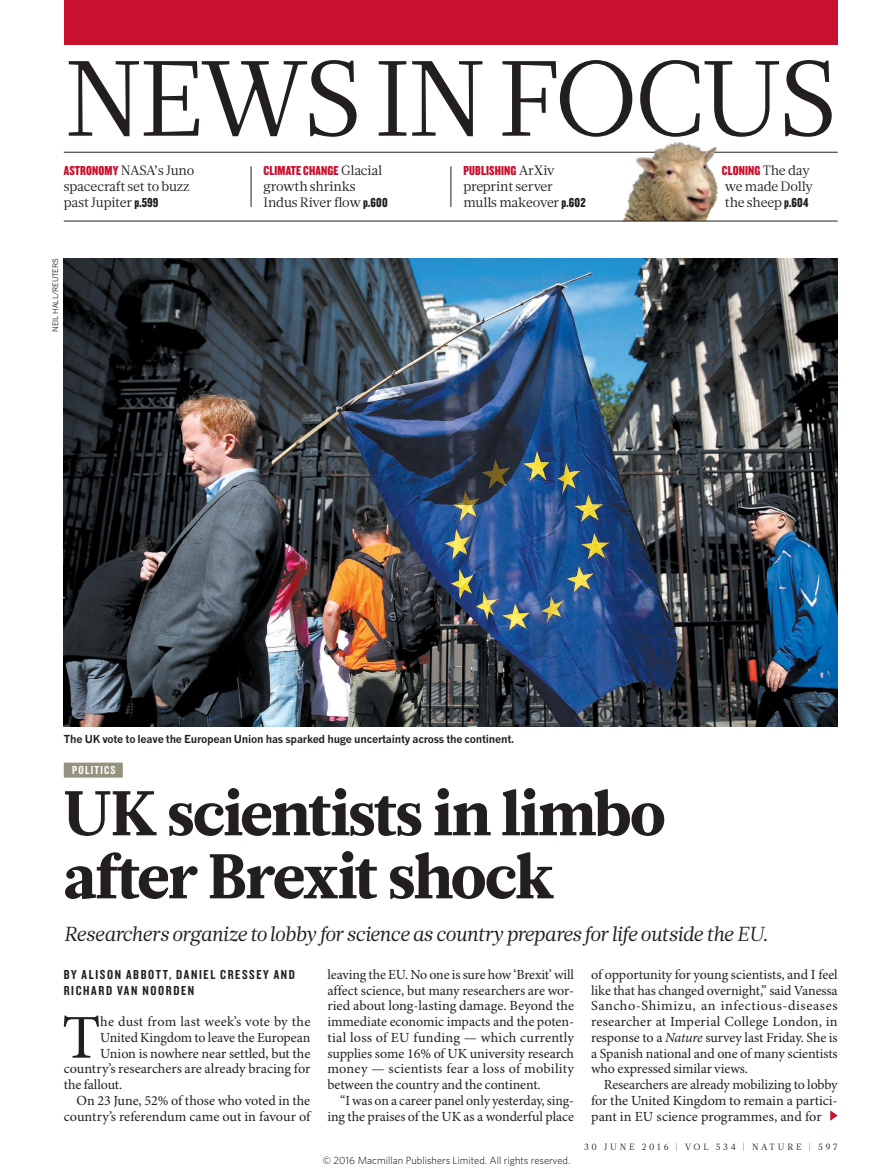
<style>
.page{position:relative;width:893px;height:1174px;background:#fff}
.page>*{position:absolute;margin:0;border:0;box-sizing:border-box;transform-origin:0 0}
.SECTION_HEADING{font:106.5px "Glosa Math";letter-spacing:-.025em;color:#231f20}
.HEAD_42{font:900 63px/63px "Glosa Math";letter-spacing:-.025em;color:#231f20}
.BODY_DROP_CAP{font:62.4px "Minion Pro";color:#231f20}
.INTRO{font:italic 20.25px "Glosa Math";letter-spacing:-.01em;color:#231f20}
.BODY_INDENT{font:13.95px/15.8px "Minion Pro";letter-spacing:-.005em;color:#231f20;text-align:justify}
.BODY_DROP_CAP-2{font:13.95px "Minion Pro";letter-spacing:-.005em;color:#231f20}
.BODY_DROP_CAP-3{font:13.95px "Minion Pro";letter-spacing:.015em;color:#231f20}
.MINI_TOC_TEXT{font:13.5px/15.8px "Glosa Math";letter-spacing:-.02em;color:#231f20}
.AUTHOR_BYLINE{font:13.5px/15.8px "Knockout 49 Liteweight";letter-spacing:.12em;color:#231f20}
.SUBJECT_STRAP{font:12px "Knockout 49 Liteweight";letter-spacing:.1em;color:#fff}
.PIC_CAPTION{font:700 10.8px "News Gothic MTOT";letter-spacing:-.02em;color:#231f20}
.t1{font:300 10.5px "Whitney";color:#000}
.t2{font:9px "Glosa Math";letter-spacing:.3em;color:#231f20}
.PIC_CREDIT{font:7.5px "News Gothic MTOT";color:#231f20}
.s1{font-family:"Knockout 69 Full Liteweight";color:#c7112f}
.s2{font-family:"Knockout 69 Full Liteweight"}
.s3{font-style:italic}
</style>
<div class="page">
<hr style="left:64px;top:152px;width:774px;height:1px;background:#231f20">
<img style="left:618px;top:141px;width:113px;height:80px">
<svg style="left:830px;top:1110px;width:8px;height:10px"></svg>
<div style="left:64px;top:762px;width:59px;height:15px;background:#95937f"></div>
<img style="left:64px;top:258px;width:774px;height:469px">
<div style="left:64px;top:0;width:774px;height:45px;background:#c7112f"></div>
<hr style="left:64px;top:221px;width:774px;height:1px;background:#231f20">
<hr style="left:251px;top:166px;width:1px;height:41px;background:#231f20">
<hr style="left:451px;top:166px;width:1px;height:41px;background:#231f20">
<p class="SECTION_HEADING" style="left:65px;top:29px;width:774px">NEWS IN FOCUS</p>
<p class="MINI_TOC_TEXT" style="left:64px;top:163px;width:132px"><span class="s1">ASTRONOMY</span> NASA’s Juno spacecraft set to buzz past Jupiter <span class="s2">p.599</span></p>
<p class="MINI_TOC_TEXT" style="left:264px;top:163px;width:126px"><span class="s1">CLIMATE CHANGE</span> Glacial growth shrinks<br>Indus River flow <span class="s2">p.600</span></p>
<p class="MINI_TOC_TEXT" style="left:463px;top:163px;width:124px"><span class="s1">PUBLISHING</span> ArXiv preprint server mulls makeover <span class="s2">p.602</span></p>
<p class="MINI_TOC_TEXT" style="left:722px;top:163px;width:93px"><span class="s1">CLONING</span> The day we made Dolly the sheep <span class="s2">p.604</span></p>
<p class="PIC_CREDIT" style="left:51px;top:332px;width:75px;rotate:-90deg">NEIL HALL/REUTERS</p>
<p class="PIC_CAPTION" style="left:64px;top:732px;width:452px">The UK vote to leave the European Union has sparked huge uncertainty across the continent.</p>
<p class="SUBJECT_STRAP" style="left:72px;top:762px;width:45px">POLITICS</p>
<p class="HEAD_42" style="left:64px;top:783px;width:603px">UK scientists in limbo after Brexit shock</p>
<p class="INTRO" style="left:64px;top:920px;width:706px">Researchers organize to lobby for science as country prepares for life outside the EU.</p>
<p class="AUTHOR_BYLINE" style="left:64px;top:966px;width:233px">BY ALISON ABBOTT, DANIEL CRESSEY AND<br>RICHARD VAN NOORDEN</p>
<p class="BODY_DROP_CAP" style="left:62px;top:1000px;width:40px">T</p>
<p class="BODY_DROP_CAP-3" style="left:100px;top:1013px;width:212px">he dust from last week’s vote by the</p>
<p class="BODY_DROP_CAP-2" style="left:100px;top:1029px;width:212px">United Kingdom to leave the European</p>
<p class="BODY_DROP_CAP-2" style="left:100px;top:1044px;width:212px">Union is nowhere near settled, but the</p>
<p class="BODY_DROP_CAP-2" style="left:64px;top:1060px;width:248px">country’s researchers are already bracing for</p>
<p class="BODY_DROP_CAP-2" style="left:64px;top:1076px;width:60px">the fallout.</p>
<p class="BODY_INDENT" style="left:64px;top:1093px;width:248px;text-align:right">On 23 June, 52% of those who voted in the country’s referendum came out in favour of</p>
<p class="BODY_INDENT" style="left:327px;top:967px;width:248px">leaving the EU. No one is sure how ‘Brexit’ will affect science, but many researchers are wor&shy;ried about long-lasting damage. Beyond the immediate economic impacts and the poten&shy;tial loss of EU funding — which currently supplies some 16% of UK university research money — scientists fear a loss of mobility between the country and the continent.</p>
<p class="BODY_INDENT" style="left:327px;top:1093px;width:248px;text-align:right">“I was on a career panel only yesterday, sing&shy;ing the praises of the UK as a wonderful place</p>
<p class="t1" style="left:323px;top:1153px;width:249px">© 2016 Macmillan Publishers Limited. All rights reserved.</p>
<p class="BODY_INDENT" style="left:591px;top:967px;width:248px">of opportunity for young scientists, and I feel like that has changed overnight,” said Vanessa Sancho-Shimizu, an infectious-diseases researcher at Imperial College London, in response to a <span class="s3">Nature</span> survey last Friday. She is a Spanish national and one of many scientists who expressed similar views.</p>
<p class="BODY_INDENT" style="left:591px;top:1077px;width:248px;text-indent:13px">Researchers are already mobilizing to lobby for the United Kingdom to remain a partici&shy;pant in EU science programmes, and for</p>
<p class="t2" style="left:584px;top:1141px;width:255px">30 JUNE 2016 | VOL 534 | NATURE | 597</p>
</div>
